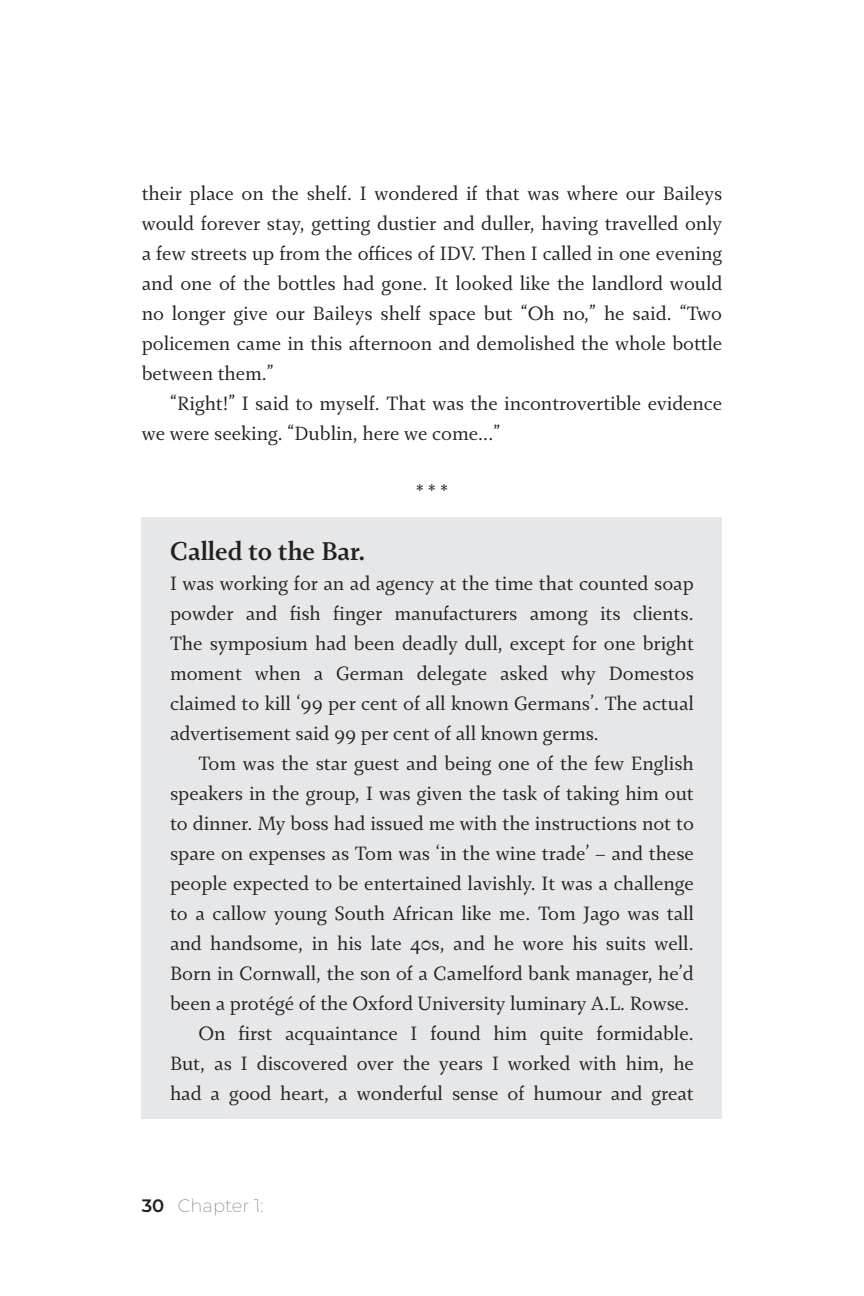
<style>
.page{position:relative;width:864px;height:1296px;background:#fff}
.page>*{position:absolute;margin:0;border:0;box-sizing:border-box;transform-origin:0 0}
.t1{font:28px "Fazeta Bold Text";color:#231f20}
.t2{font:21px/30px "Fazeta Regular Text";color:#231f20;text-align:justify}
.t3{font:200 18px "Montserrat";color:#808285}
.s1{font-weight:600;color:#231f20}
</style>
<div class="page">
<div style="left:142px;top:517px;width:580px;height:602px;background:#e6e7e9"></div>
<p class="t2" style="left:142px;top:177px;width:582px">their place on the shelf. I wondered if that was where our Baileys would forever stay, getting dustier and duller, having travelled only a few streets up from the offices of IDV. Then I called in one evening and one of the bottles had gone. It looked like the landlord would no longer give our Baileys shelf space but “Oh no,” he said. “Two policemen came in this afternoon and demolished the whole bottle between them.”</p>
<p class="t2" style="left:142px;top:388px;width:582px;text-indent:28px">“Right!” I said to myself. That was the incontrovertible evidence we were seeking. “Dublin, here we come...”</p>
<p class="t2" style="left:416px;top:478px;width:33px">* * *</p>
<h1 class="t1" style="left:170px;top:534px;width:197px">Called to the Bar.</h1>
<p class="t2" style="left:170px;top:567px;width:525px">I was working for an ad agency at the time that counted soap powder and fish finger manufacturers among its clients.<br>The symposium had been deadly dull, except for one bright moment when a German delegate asked why Domestos claimed to kill ‘99 per cent of all known Germans’. The actual advertisement said 99 per cent of all known germs.</p>
<p class="t2" style="left:170px;top:748px;width:525px;text-align:right">Tom was the star guest and being one of the few English speakers in the group, I was given the task of taking him out to dinner. My boss had issued me with the instructions not to spare on expenses as Tom was ‘in the wine trade’ – and these people expected to be entertained lavishly. It was a challenge to a callow young South African like me. Tom Jago was tall and handsome, in his late 40s, and he wore his suits well.<br>Born in Cornwall, the son of a Camelford bank manager, he’d been a protégé of the Oxford University luminary A.L. Rowse.<br>On first acquaintance I found him quite formidable.<br>But, as I discovered over the years I worked with him, he had a good heart, a wonderful sense of humour and great</p>
<p class="t3" style="left:142px;top:1194px;width:123px"><span class="s1">30</span> Chapter 1:</p>
</div>
